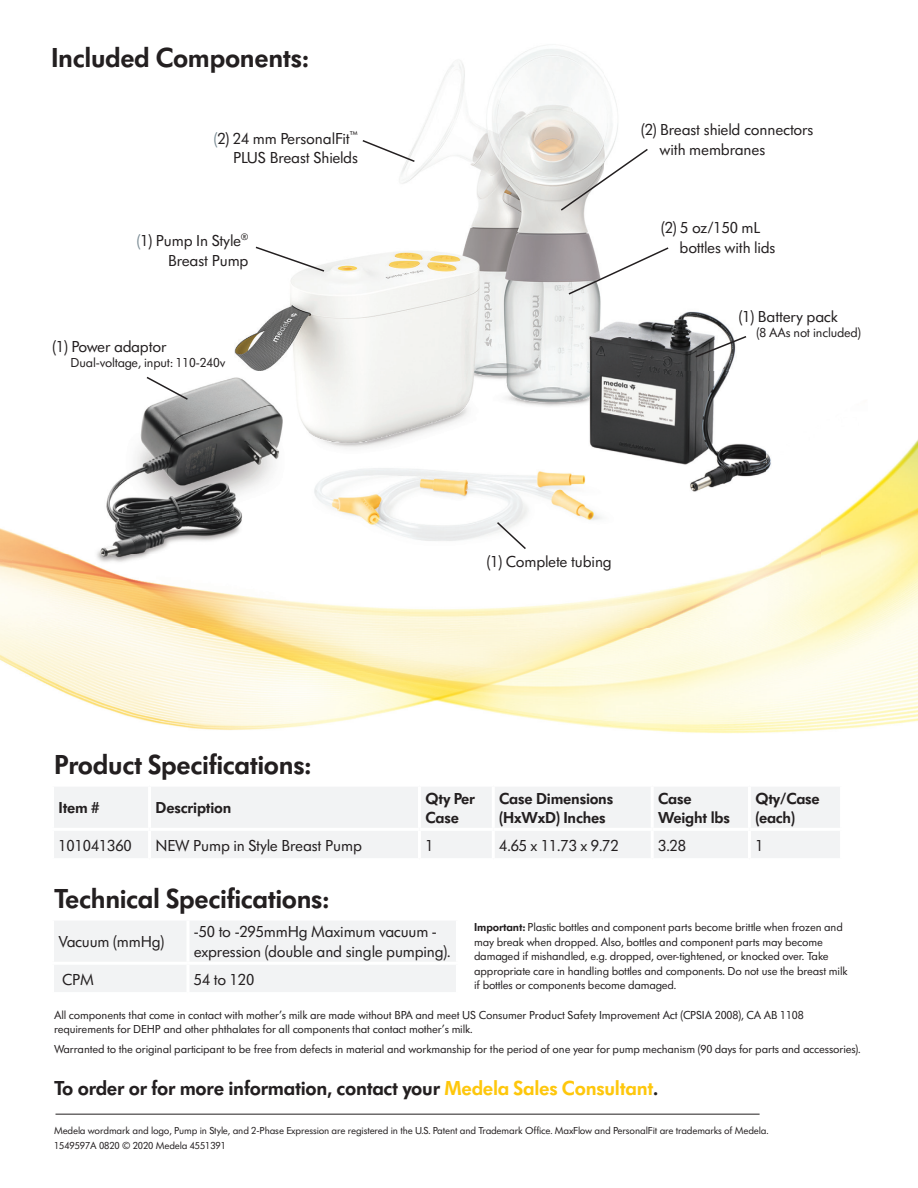
<style>
.page{position:relative;width:918px;height:1188px;background:#fff}
.page>*{position:absolute;margin:0;border:0;box-sizing:border-box;transform-origin:0 0}
.t1{font:600 28.5px "Futura SB Medela";letter-spacing:-.01em;color:#231f20}
.t2{font:600 21px "Futura SB Medela";letter-spacing:-.01em;color:#231f20}
.t3{font:16.5px/19.8px "Futura SB Medela";letter-spacing:-.01em;color:#231f20}
.t4{font:600 16.5px/19.8px "Futura SB Medela";letter-spacing:-.01em;color:#231f20}
.t5{font:16.5px "Futura SB Medela";letter-spacing:-.03em;color:#231f20}
.t6{font:13.5px "Futura SB Medela";letter-spacing:-.01em;color:#231f20}
.t7{font:12px/14.4px "Futura SB Medela";letter-spacing:-.01em;color:#231f20}
.t8{font:10.5px/15px "Futura SB Medela";letter-spacing:-.01em;color:#231f20}
.s1{color:#7b8c95}
.s2{font-weight:600}
.s3{color:#fec70c}
</style>
<div class="page">
<img style="left:0;top:528px;width:50px;height:158px">
<img style="left:817px;top:439px;width:101px;height:292px">
<img style="left:50px;top:628px;width:767px;height:106px">
<img style="left:13px;top:48px;width:807px;height:580px">
<svg style="left:567px;top:246px;width:103px;height:50px"></svg>
<svg style="left:559px;top:147px;width:90px;height:65px"></svg>
<svg style="left:495px;top:521px;width:33px;height:30px"></svg>
<svg style="left:694px;top:335px;width:54px;height:24px"></svg>
<hr style="left:56px;top:1114px;width:704px;height:1px;background:#231f20">
<div style="left:54px;top:787px;width:786px;height:71px;background:#f2f3f4"></div>
<hr style="left:148px;top:787px;width:3px;height:41px;background:#fff">
<hr style="left:418px;top:787px;width:3px;height:41px;background:#fff">
<hr style="left:492px;top:787px;width:3px;height:41px;background:#fff">
<hr style="left:651px;top:787px;width:3px;height:41px;background:#fff">
<hr style="left:748px;top:787px;width:3px;height:41px;background:#fff">
<hr style="left:51px;top:828px;width:99px;height:3px;background:#fff">
<hr style="left:150px;top:828px;width:269px;height:3px;background:#fff">
<hr style="left:148px;top:831px;width:3px;height:27px;background:#fff">
<hr style="left:419px;top:828px;width:74px;height:3px;background:#fff">
<hr style="left:418px;top:831px;width:3px;height:27px;background:#fff">
<hr style="left:493px;top:828px;width:159px;height:3px;background:#fff">
<hr style="left:492px;top:831px;width:3px;height:27px;background:#fff">
<hr style="left:652px;top:828px;width:97px;height:3px;background:#fff">
<hr style="left:651px;top:831px;width:3px;height:27px;background:#fff">
<hr style="left:749px;top:828px;width:94px;height:3px;background:#fff">
<hr style="left:748px;top:831px;width:3px;height:27px;background:#fff">
<div style="left:54px;top:921px;width:402px;height:71px;background:#f2f3f4"></div>
<hr style="left:186px;top:921px;width:3px;height:41px;background:#fff">
<hr style="left:51px;top:962px;width:137px;height:3px;background:#fff">
<hr style="left:188px;top:962px;width:271px;height:3px;background:#fff">
<hr style="left:186px;top:965px;width:3px;height:27px;background:#fff">
<svg style="left:145px;top:375px;width:44px;height:26px"></svg>
<svg style="left:254px;top:245px;width:72px;height:28px"></svg>
<svg style="left:361px;top:139px;width:55px;height:24px"></svg>
<h1 class="t1" style="left:51px;top:41px;width:259px">Included Components:</h1>
<h3 class="t3" style="left:214px;top:128px;width:146px;text-align:right"><span class="s1">(</span>2) 24 mm PersonalFit<sup>™<br></sup>PLUS Breast Shields</h3>
<h3 class="t3" style="left:660px;top:120px;width:156px;text-indent:-18px">(2) Breast shield connectors with membranes</h3>
<h3 class="t3" style="left:137px;top:231px;width:113px;text-align:right"><span class="s1">(</span>1) Pump In Style<sup>®<br></sup>Breast Pump</h3>
<h3 class="t5" style="left:52px;top:337px;width:116px">(1) Power adaptor</h3>
<p class="t6" style="left:71px;top:355px;width:156px">Dual-voltage, input: 110-240v</p>
<h1 class="t1" style="left:54px;top:748px;width:259px">Product Specifications:</h1>
<h3 class="t3" style="left:680px;top:218px;width:97px;text-indent:-18px">(2) 5 oz/150 mL bottles with lids</h3>
<h3 class="t3" style="left:739px;top:307px;width:100px">(1) Battery pack</h3>
<p class="t6" style="left:757px;top:325px;width:106px">(8 AAs not included)</p>
<h3 class="t3" style="left:487px;top:552px;width:127px">(1) Complete tubing</h3>
<h3 class="t4" style="left:58px;top:798px;width:43px">Item #</h3>
<h3 class="t4" style="left:156px;top:798px;width:77px">Description</h3>
<h3 class="t4" style="left:425px;top:788px;width:51px">Qty Per<br>Case</h3>
<h3 class="t4" style="left:499px;top:788px;width:115px">Case Dimensions (HxWxD) Inches</h3>
<h3 class="t4" style="left:658px;top:788px;width:73px">Case<br>Weight lbs</h3>
<h3 class="t4" style="left:755px;top:788px;width:66px">Qty/Case (each)</h3>
<h3 class="t3" style="left:59px;top:835px;width:75px">101041360</h3>
<h3 class="t3" style="left:156px;top:835px;width:208px">NEW Pump in Style Breast Pump</h3>
<h3 class="t3" style="left:426px;top:835px;width:10px">1</h3>
<h3 class="t3" style="left:499px;top:835px;width:121px">4.65 x 11.73 x 9.72</h3>
<h3 class="t3" style="left:658px;top:835px;width:29px">3.28</h3>
<h3 class="t3" style="left:755px;top:835px;width:10px">1</h3>
<h1 class="t1" style="left:54px;top:882px;width:276px">Technical Specifications:</h1>
<h3 class="t3" style="left:58px;top:932px;width:107px">Vacuum (mmHg)</h3>
<h3 class="t3" style="left:194px;top:922px;width:258px">-50 to -295mmHg Maximum vacuum - expression (double and single pumping).</h3>
<h3 class="t3" style="left:62px;top:969px;width:33px">CPM</h3>
<h3 class="t3" style="left:194px;top:969px;width:62px">54 to 120</h3>
<p class="t7" style="left:474px;top:920px;width:375px"><span class="s2">Important:</span> Plastic bottles and component parts become brittle when frozen and may break when dropped. Also, bottles and component parts may become damaged if mishandled, e.g. dropped, over-tightened, or knocked over. Take appropriate care in handling bottles and components. Do not use the breast milk if bottles or components become damaged.</p>
<p class="t7" style="left:54px;top:1008px;width:751px">All components that come in contact with mother’s milk are made without BPA and meet US Consumer Product Safety Improvement Act (CPSIA 2008), CA AB 1108 requirements for DEHP and other phthalates for all components that contact mother’s milk.</p>
<p class="t7" style="left:54px;top:1042px;width:808px">Warranted to the original participant to be free from defects in material and workmanship for the period of one year for pump mechanism (90 days for parts and accessories).</p>
<h2 class="t2" style="left:54px;top:1076px;width:605px">To order or for more information, contact your <span class="s3">Medela Sales Consultant</span>.</h2>
<p class="t8" style="left:54px;top:1123px;width:716px">Medela wordmark and logo, Pump in Style, and 2-Phase Expression are registered in the U.S. Patent and Trademark Office. MaxFlow and PersonalFit are trademarks of Medela.<br>1549597A 0820 © 2020 Medela 4551391</p>
</div>
